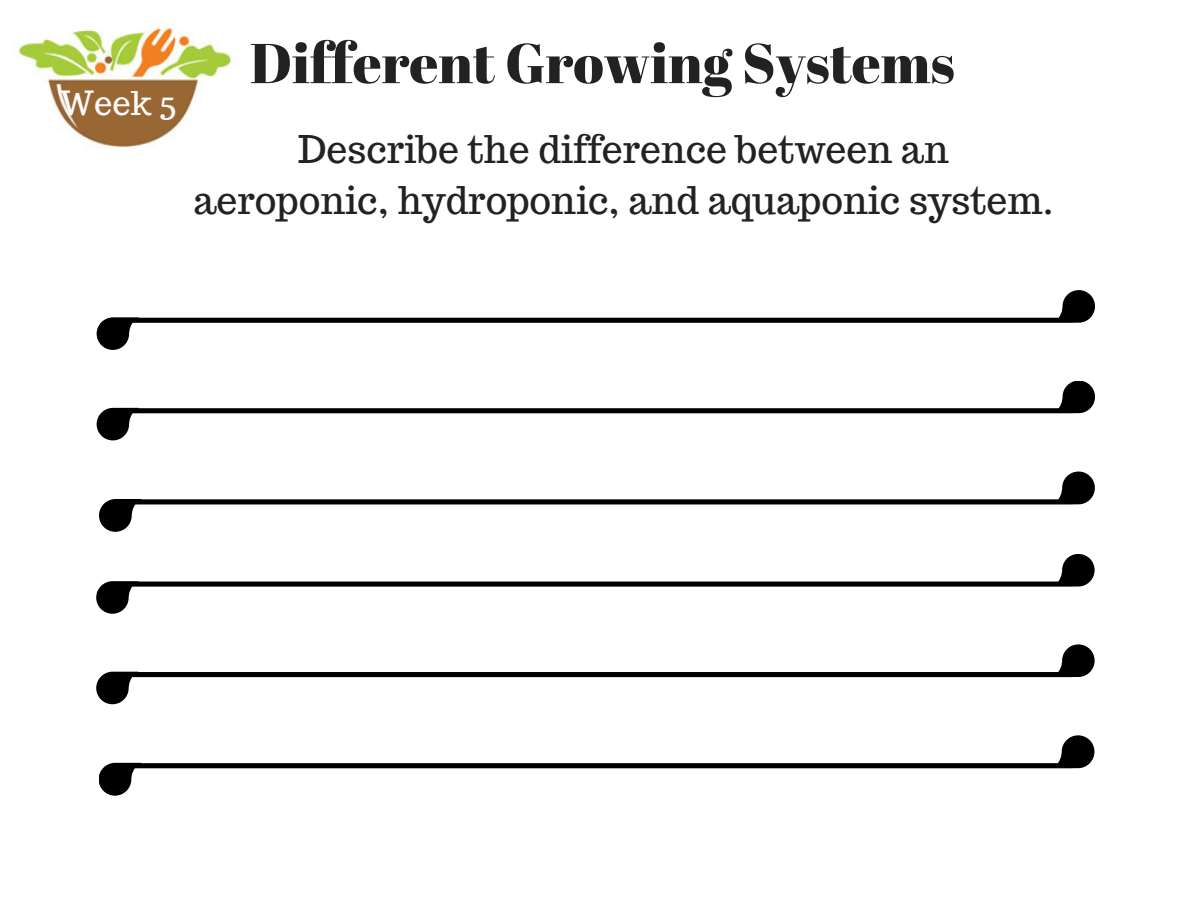
<style>
.page{position:relative;width:1188px;height:918px;background:#fff}
.page>*{position:absolute;margin:0;border:0;box-sizing:border-box;transform-origin:0 0}
.t1{font:55.95px "Abril Fatface";color:#222}
.t2{font:37.35px/51.8px "Trocchi";color:#222;text-align:center}
.t3{font:32.7px "Trocchi";color:#fcfcfc}
</style>
<div class="page">
<img style="left:14px;top:25px;width:224px;height:123px">
<svg style="left:97px;top:290px;width:998px;height:60px"></svg>
<svg style="left:97px;top:381px;width:998px;height:59px"></svg>
<svg style="left:99px;top:472px;width:996px;height:60px"></svg>
<svg style="left:96px;top:554px;width:999px;height:60px"></svg>
<svg style="left:96px;top:644px;width:999px;height:60px"></svg>
<svg style="left:99px;top:735px;width:995px;height:61px"></svg>
<p class="t3" style="left:58px;top:82px;width:120px">Week 5</p>
<p class="t1" style="left:250px;top:24px;width:706px">Different Growing Systems</p>
<h2 class="t2" style="left:193px;top:123px;width:862px">Describe the difference between an<br>aeroponic, hydroponic, and aquaponic system.</h2>
</div>
